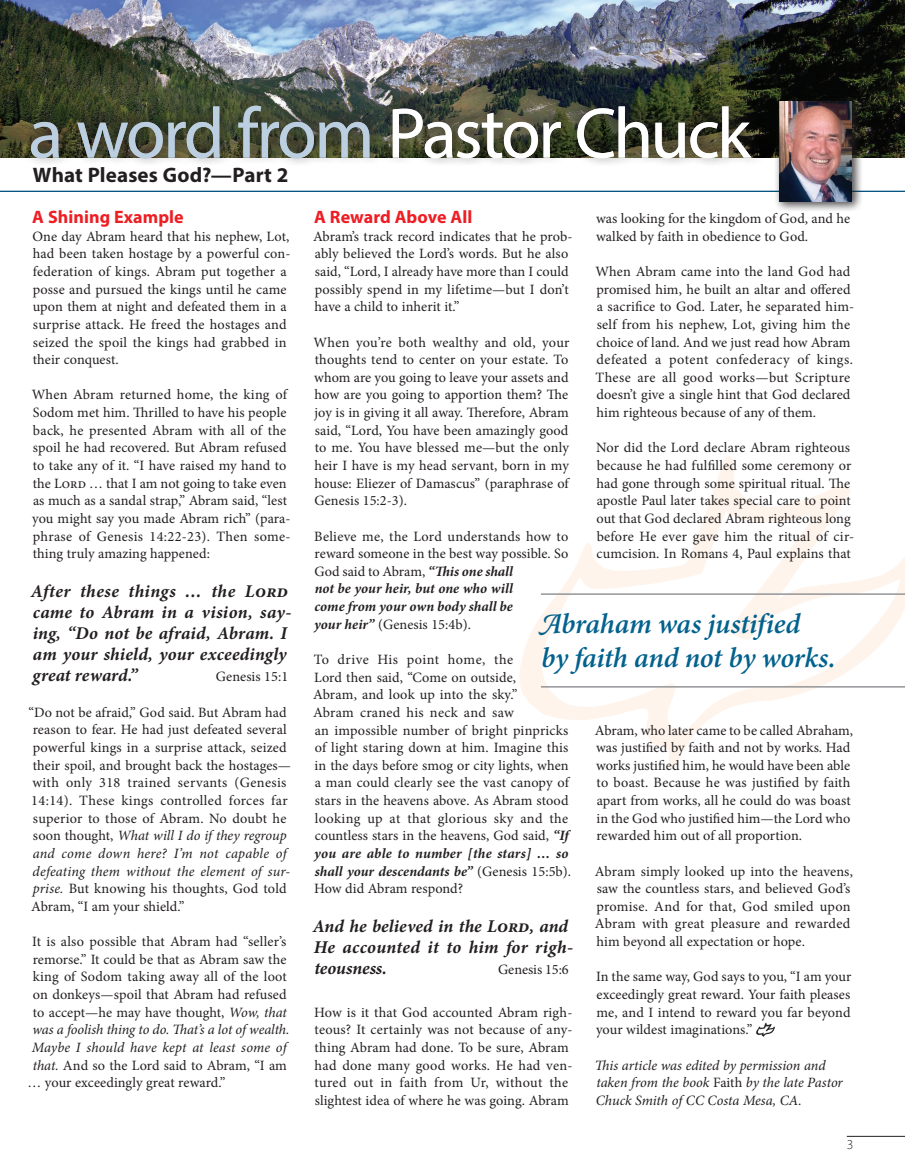
<style>
.page{position:relative;width:905px;height:1175px;background:#fff}
.page>*{position:absolute;margin:0;border:0;box-sizing:border-box;transform-origin:0 0}
.t1{font:72px "Myriad Pro";letter-spacing:-.04em;color:#fff}
.t2{font:italic 600 28.5px/34.5px "Minion Pro";letter-spacing:-.01em;color:#03618d}
.t3{font:700 21px "Myriad Pro";letter-spacing:.005em;color:#231f20}
.t4{font:italic 700 18px/21px "Minion Pro";letter-spacing:.01em;color:#231f20}
.t5{font:700 18px "Myriad Pro";letter-spacing:.005em;color:#ee1d23}
.t6{font:14.25px/17.7px "Minion Pro";letter-spacing:.01em;color:#231f20}
.t7{font:italic 14.25px/17.7px "Minion Pro";color:#231f20}
.t8{font:300 13.5px "Myriad Pro";color:#231f20}
.s1{color:#bbcfe1}
.s2{font-style:italic}
.s3{font-weight:700;font-style:italic}
.s4{font-style:normal}
</style>
<div class="page">
<img style="left:0;top:0;width:904px;height:157px">
<svg style="left:519px;top:456px;width:385px;height:314px"></svg>
<hr style="left:0;top:191px;width:904px;height:1px;background:#00507c">
<div style="left:19px;top:86px;width:748px;height:82px;background:#231f20;opacity:.59"></div>
<img style="left:756px;top:1022px;width:18px;height:15px">
<hr style="left:541px;top:593px;width:363px;height:2px;background:#939598">
<hr style="left:541px;top:686px;width:363px;height:1px;background:#939598">
<div style="left:773px;top:96px;width:89px;height:116px;background:#231f20;opacity:.53"></div>
<img style="left:779px;top:102px;width:72px;height:99px">
<hr style="left:846px;top:1136px;width:58px;height:1px;background:#231f20">
<h1 class="t1" style="left:28px;top:89px;width:723px"><span class="s1">a word from</span> Pastor Chuck</h1>
<h3 class="t3" style="left:33px;top:161px;width:257px">What Pleases God?—Part 2</h3>
<p class="t5" style="left:32px;top:205px;width:153px">A Shining Example</p>
<p class="t6" style="left:33px;top:227px;width:259px">One day Abram heard that his nephew, Lot, had been taken hostage by a powerful con&shy;federation of kings. Abram put together a posse and pursued the kings until he came upon them at night and defeated them in a surprise attack. He freed the hostages and seized the spoil the kings had grabbed in their conquest.</p>
<p class="t6" style="left:32px;top:386px;width:260px">When Abram returned home, the king of Sodom met him. Thrilled to have his people back, he presented Abram with all of the spoil he had recovered. But Abram refused to take any of it. “I have raised my hand to the Lord … that I am not going to take even as much as a sandal strap,” Abram said, “lest you might say you made Abram rich” (para&shy;phrase of Genesis 14:22-23). Then some&shy;thing truly amazing happened:</p>
<p class="t4" style="left:31px;top:580px;width:262px">After these things … the Lord came to Abram in a vision, say&shy;ing, “Do not be afraid, Abram. I am your shield, your exceedingly great reward.”</p>
<p class="t6" style="left:216px;top:667px;width:74px">Genesis 15:1</p>
<p class="t6" style="left:29px;top:703px;width:264px">“Do not be afraid,” God said. But Abram had reason to fear. He had just defeated several powerful kings in a surprise attack, seized their spoil, and brought back the hostages— with only 318 trained servants (Genesis 14:14). These kings controlled forces far superior to those of Abram. No doubt he soon thought, <span class="s2">What will I do if they regroup and come down here? I’m not capable of defeating them without the element of sur&shy;prise.</span> But knowing his thoughts, God told Abram, “I am your shield.”</p>
<p class="t6" style="left:32px;top:932px;width:256px">It is also possible that Abram had “seller’s</p>
<p class="t6" style="left:33px;top:950px;width:255px">remorse.” It could be that as Abram saw the</p>
<p class="t6" style="left:33px;top:968px;width:256px">king of Sodom taking away all of the loot</p>
<p class="t6" style="left:33px;top:985px;width:255px">on donkeys—spoil that Abram had refused</p>
<p class="t6" style="left:33px;top:1003px;width:255px">to accept—he may have thought, <span class="s2">Wow, that</span></p>
<p class="t7" style="left:32px;top:1020px;width:259px">was a foolish thing to do. That’s a lot of wealth.</p>
<p class="t7" style="left:32px;top:1038px;width:256px">Maybe I should have kept at least some of</p>
<p class="t6" style="left:33px;top:1056px;width:256px"><span class="s2">that.</span> And so the Lord said to Abram, “I am</p>
<p class="t6" style="left:28px;top:1073px;width:199px">… your exceedingly great reward.”</p>
<p class="t5" style="left:314px;top:205px;width:160px">A Reward Above All</p>
<p class="t6" style="left:313px;top:227px;width:261px">Abram’s track record indicates that he prob&shy;ably believed the Lord’s words. But he also said, “Lord, I already have more than I could possibly spend in my lifetime—but I don’t have a child to inherit it.”</p>
<p class="t6" style="left:313px;top:333px;width:257px;text-align:justify">When you’re both wealthy and old, your thoughts tend to center on your estate. To whom are you going to leave your assets and how are you going to apportion them? The joy is in giving it all away. Therefore, Abram said, “Lord, You have been amazingly good to me. You have blessed me—but the only heir I have is my head servant, born in my house: Eliezer of Damascus” (paraphrase of Genesis 15:2-3).</p>
<p class="t6" style="left:314px;top:527px;width:256px">Believe me, the Lord understands how to reward someone in the best way possible. So God said to Abram, <span class="s3">“This one shall<br>not be your heir, but one who will<br>come from your own body shall be<br>your heir”</span> (Genesis 15:4b).</p>
<p class="t6" style="left:313px;top:650px;width:259px">To drive His point home, the<br>Lord then said, “Come on outside,<br>Abram, and look up into the sky.”<br>Abram craned his neck and saw<br>an impossible number of bright pinpricks of light staring down at him. Imagine this in the days before smog or city lights, when a man could clearly see the vast canopy of stars in the heavens above. As Abram stood looking up at that glorious sky and the countless stars in the heavens, God said, <span class="s3">“If you are able to number [the stars] … so shall your descendants be”</span> (Genesis 15:5b).<br>How did Abram respond?</p>
<p class="t4" style="left:313px;top:915px;width:262px">And he believed in the Lord, and<br>He accounted it to him for righ&shy;teousness.</p>
<p class="t6" style="left:596px;top:210px;width:255px">was looking for the kingdom of God, and he walked by faith in obedience to God.</p>
<p class="t6" style="left:595px;top:263px;width:260px">When Abram came into the land God had promised him, he built an altar and offered a sacrifice to God. Later, he separated him&shy;self from his nephew, Lot, giving him the choice of land. And we just read how Abram defeated a potent confederacy of kings.<br>These are all good works—but Scripture doesn’t give a single hint that God declared him righteous because of any of them.</p>
<p class="t6" style="left:596px;top:439px;width:260px">Nor did the Lord declare Abram righteous because he had fulfilled some ceremony or had gone through some spiritual ritual. The apostle Paul later takes special care to point out that God declared Abram righteous long before He ever gave him the ritual of cir&shy;cumcision. In Romans 4, Paul explains that</p>
<h2 class="t2" style="left:539px;top:606px;width:298px">Abraham was justified<br>by faith and not by works.</h2>
<p class="t6" style="left:595px;top:721px;width:260px">Abram, who later came to be called Abraham, was justified by faith and not by works. Had works justified him, he would have been able to boast. Because he was justified by faith apart from works, all he could do was boast in the God who justified him—the Lord who rewarded him out of all proportion.</p>
<p class="t6" style="left:595px;top:862px;width:259px">Abram simply looked up into the heavens, saw the countless stars, and believed God’s promise. And for that, God smiled upon Abram with great pleasure and rewarded him beyond all expectation or hope.</p>
<p class="t6" style="left:596px;top:968px;width:257px;text-align:justify">In the same way, God says to you, “I am your exceedingly great reward. Your faith pleases me, and I intend to reward you far beyond your wildest imaginations.”</p>
<p class="t7" style="left:595px;top:1056px;width:249px">This article was edited by permission and taken from the book <span class="s4">Faith</span> by the late Pastor<br>Chuck Smith of CC Costa Mesa, CA.</p>
<p class="t6" style="left:498px;top:960px;width:72px">Genesis 15:6</p>
<p class="t6" style="left:314px;top:1003px;width:260px">How is it that God accounted Abram righ&shy;teous? It certainly was not because of any&shy;thing Abram had done. To be sure, Abram had done many good works. He had ven&shy;tured out in faith from Ur, without the slightest idea of where he was going. Abram</p>
<p class="t8" style="left:846px;top:1136px;width:8px">3</p>
</div>
